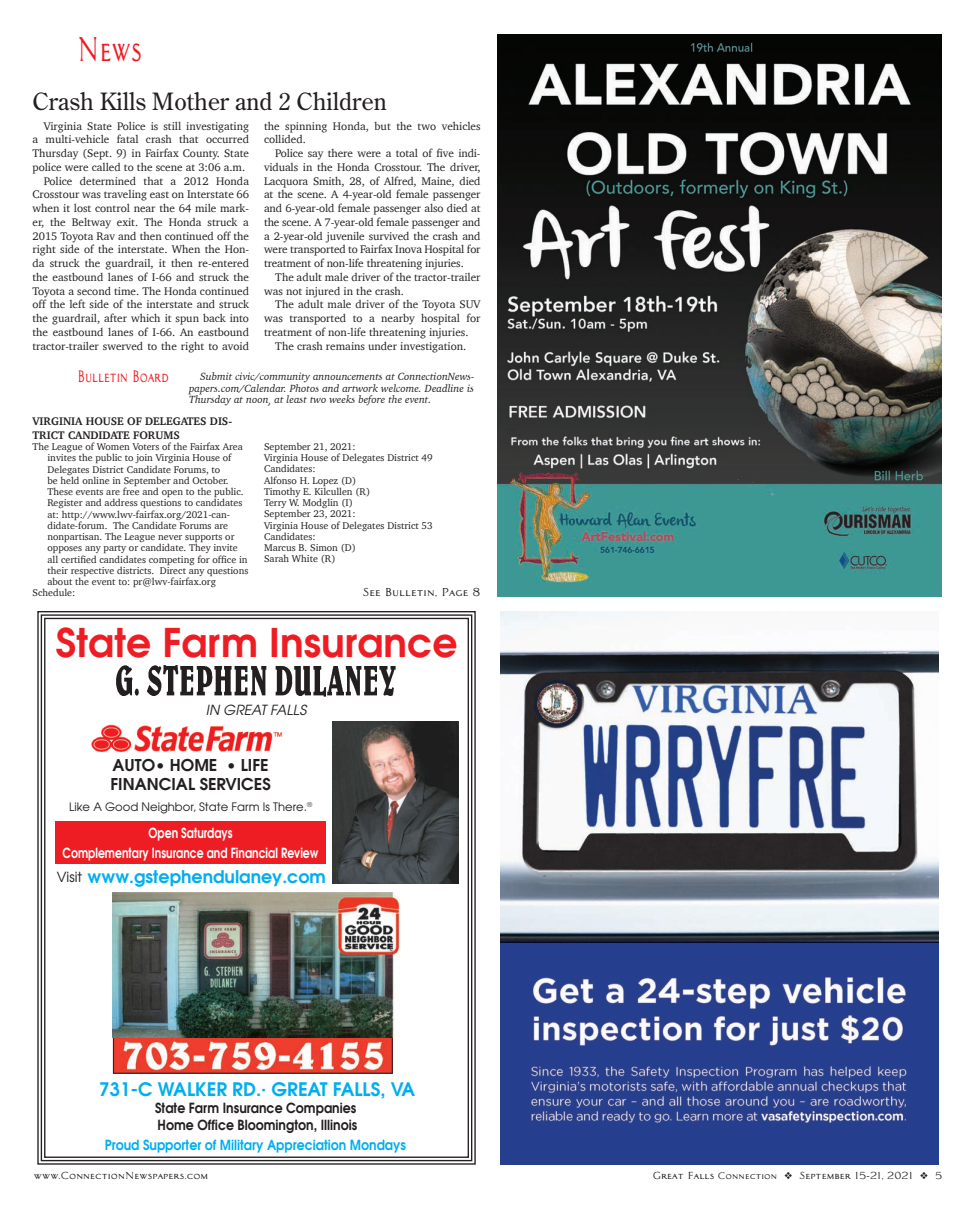
<style>
.page{position:relative;width:975px;height:1215px;background:#fff}
.page>*{position:absolute;margin:0;border:0;box-sizing:border-box;transform-origin:0 0}
.t1{font:600 39.38px "Avant Garde";color:#ee1d23}
.t2{font:33.75px "Architect Bold V";color:#ee1d23;scale:.7 1}
.t3{font:23.75px "Century Old Style";color:#231f20}
.t4{font:600 18.5px "Avant Garde";color:#00aeef}
.t5{font:600 17.38px "Avant Garde";color:#00aeef}
.t6{font:600 16.25px/19.5px "Avant Garde";color:#231f20}
.t7{font:16.25px "Architect Bold V";color:#ee1d23;scale:.7 1}
.t8{font:600 13.88px/16.8px "Avant Garde";color:#231f20;scale:.9 1}
.t9{font:600 13.88px/20.1px "Avant Garde";color:#fff;text-align:center;scale:.78 1}
.t10{font:600 13.88px "Avant Garde";color:#00aeef;scale:.9 1}
.t11{font:italic 13.88px "Avant Garde";color:#231f20}
.t12{font:13.88px "Avant Garde";color:#231f20}
.t13{font:11.62px "Avant Garde";color:#231f20}
.t14{font:11.25px/13.8px "Charter";color:#231f20}
.t15{font:700 11.25px/13.8px "Charter";color:#231f20}
.t16{font:11.25px "Architect Bold V";color:#231f20}
.t17{font:italic 10.62px/11.9px "Charter";color:#231f20;text-align:justify}
.t18{font:10px/11.2px "Charter";color:#231f20}
.t19{font:10px "Architect Bold V";color:#231f20}
.s1{font-size:9.25px}
</style>
<div class="page">
<img style="left:500px;top:611px;width:439px;height:554px">
<img style="left:497px;top:35px;width:445px;height:561px">
<svg style="left:37px;top:611px;width:439px;height:554px"></svg>
<img style="left:114px;top:662px;width:284px;height:37px">
<img style="left:88px;top:720px;width:198px;height:36px">
<img style="left:332px;top:721px;width:126px;height:162px">
<img style="left:115px;top:1039px;width:276px;height:32px">
<div style="left:113px;top:1037px;width:280px;height:36px;border:1px solid #231f20"></div>
<img style="left:113px;top:892px;width:288px;height:145px">
<div style="left:55px;top:821px;width:271px;height:42px;background:#ee1d23"></div>
<h2 class="t2" style="left:78px;top:30px;width:94px">News</h2>
<h3 class="t3" style="left:32px;top:86px;width:356px">Crash Kills Mother and 2 Children</h3>
<p class="t14" style="left:44px;top:119px;width:207px">Virginia State Police is still investigating</p>
<p class="t14" style="left:32px;top:133px;width:218px">a multi-vehicle fatal crash that occurred</p>
<p class="t14" style="left:32px;top:146px;width:218px">Thursday (Sept. 9) in Fairfax County. State</p>
<p class="t14" style="left:32px;top:160px;width:214px">police were called to the scene at 3:06 a.m.</p>
<p class="t14" style="left:44px;top:174px;width:207px">Police determined that a 2012 Honda</p>
<p class="t14" style="left:32px;top:188px;width:218px">Crosstour was traveling east on Interstate 66</p>
<p class="t14" style="left:32px;top:201px;width:218px">when it lost control near the 64 mile mark-</p>
<p class="t14" style="left:32px;top:215px;width:218px">er, the Beltway exit. The Honda struck a</p>
<p class="t14" style="left:32px;top:229px;width:218px">2015 Toyota Rav and then continued off the</p>
<p class="t14" style="left:32px;top:242px;width:218px">right side of the interstate. When the Hon-</p>
<p class="t14" style="left:32px;top:256px;width:218px">da struck the guardrail, it then re-entered</p>
<p class="t14" style="left:32px;top:270px;width:218px">the eastbound lanes of I-66 and struck the</p>
<p class="t14" style="left:32px;top:284px;width:218px">Toyota a second time. The Honda continued</p>
<p class="t14" style="left:32px;top:297px;width:218px">off the left side of the interstate and struck</p>
<p class="t14" style="left:32px;top:311px;width:218px">the guardrail, after which it spun back into</p>
<p class="t14" style="left:32px;top:325px;width:218px">the eastbound lanes of I-66. An eastbound</p>
<p class="t14" style="left:32px;top:339px;width:218px">tractor-trailer swerved to the right to avoid</p>
<p class="t14" style="left:264px;top:119px;width:218px">the spinning Honda, but the two vehicles collided.</p>
<p class="t14" style="left:264px;top:146px;width:218px;text-align:justify;text-indent:11px">Police say there were a total of five indi&shy;viduals in the Honda Crosstour. The driver, Lacquora Smith, 28, of Alfred, Maine, died at the scene. A 4-year-old female passenger and 6-year-old female passenger also died at the scene. A 7-year-old female passenger and a 2-year-old juvenile survived the crash and were transported to Fairfax Inova Hospital for treatment of non-life threatening injuries.</p>
<p class="t14" style="left:264px;top:270px;width:218px;text-indent:11px">The adult male driver of the tractor-trailer was not injured in the crash.</p>
<p class="t14" style="left:264px;top:297px;width:218px;text-align:justify;text-indent:11px">The adult male driver of the Toyota SUV was transported to a nearby hospital for treatment of non-life threatening injuries.</p>
<p class="t14" style="left:275px;top:339px;width:193px">The crash remains under investigation.</p>
<h3 class="t7" style="left:77px;top:367px;width:132px">Bulletin Board</h3>
<p class="t17" style="left:189px;top:370px;width:287px;text-indent:11px">Submit civic/community announcements at ConnectionNews&shy;papers.com/Calendar. Photos and artwork welcome. Deadline is Thursday at noon, at least two weeks before the event.</p>
<p class="t15" style="left:32px;top:414px;width:201px">VIRGINIA HOUSE OF DELEGATES DIS-<br>TRICT CANDIDATE FORUMS</p>
<p class="t18" style="left:32px;top:441px;width:212px">The League of Women Voters of the Fairfax Area</p>
<p class="t18" style="left:48px;top:452px;width:185px">invites the public to join Virginia House of</p>
<p class="t18" style="left:48px;top:463px;width:174px">Delegates District Candidate Forums, to</p>
<p class="t18" style="left:48px;top:475px;width:183px">be held online in September and October.</p>
<p class="t18" style="left:48px;top:486px;width:198px">These events are free and open to the public.</p>
<p class="t18" style="left:48px;top:497px;width:196px">Register and address questions to candidates</p>
<p class="t18" style="left:48px;top:508px;width:184px">at: http://www.lwv-fairfax.org/2021-can-</p>
<p class="t18" style="left:48px;top:520px;width:182px">didate-forum. The Candidate Forums are</p>
<p class="t18" style="left:48px;top:531px;width:188px">nonpartisan. The League never supports or</p>
<p class="t18" style="left:48px;top:542px;width:192px">opposes any party or candidate. They invite</p>
<p class="t18" style="left:48px;top:553px;width:202px">all certified candidates competing for office in</p>
<p class="t18" style="left:48px;top:565px;width:202px">their respective districts. Direct any questions</p>
<p class="t18" style="left:48px;top:576px;width:170px">about the event to: pr@lwv-fairfax.org</p>
<p class="t18" style="left:32px;top:587px;width:44px">Schedule:</p>
<p class="t18" style="left:264px;top:441px;width:170px">September 21, 2021:<br>Virginia House of Delegates District 49<br>Candidates:<br>Alfonso H. Lopez (D)<br>Timothy E. Kilcullen (R)<br>Terry W. Modglin (I)<br>September 23, 2021:<br>Virginia House of Delegates District 53<br>Candidates:<br>Marcus B. Simon (D)<br>Sarah White (R)</p>
<p class="t16" style="left:363px;top:586px;width:119px">See Bulletin, Page 8</p>
<h1 class="t1" style="left:56px;top:616px;width:403px">State Farm Insurance</h1>
<p class="t11" style="left:206px;top:701px;width:102px">IN GREAT FALLS</p>
<h3 class="t6" style="left:110px;top:755px;width:162px">AUTO• HOME • LIFE<br>FINANCIAL SERVICES</h3>
<p class="t13" style="left:69px;top:800px;width:244px">Like A Good Neighbor, State Farm Is There.<sup>®</sup></p>
<p class="t9" style="left:63px;top:822px;width:330px">Open Saturdays<br>Complementary Insurance and Financial Review</p>
<h3 class="t5" style="left:88px;top:865px;width:240px">www.gstephendulaney.com</h3>
<p class="t12" style="left:57px;top:869px;width:27px">Visit</p>
<h3 class="t4" style="left:99px;top:1077px;width:317px">731-C WALKER RD.· GREAT FALLS, VA</h3>
<p class="t8" style="left:155px;top:1099px;width:226px">State Farm Insurance Companies<br>Home Office Bloomington, Illinois</p>
<p class="t10" style="left:105px;top:1136px;width:336px">Proud Supporter of Military Appreciation Mondays</p>
<p class="t19" style="left:34px;top:1170px;width:176px">www.ConnectionNewspapers.com</p>
<p class="t19" style="left:653px;top:1170px;width:291px">Great Falls <span class="s1">Connection</span> ❖ September 15-21, 2021 ❖ 5</p>
</div>
